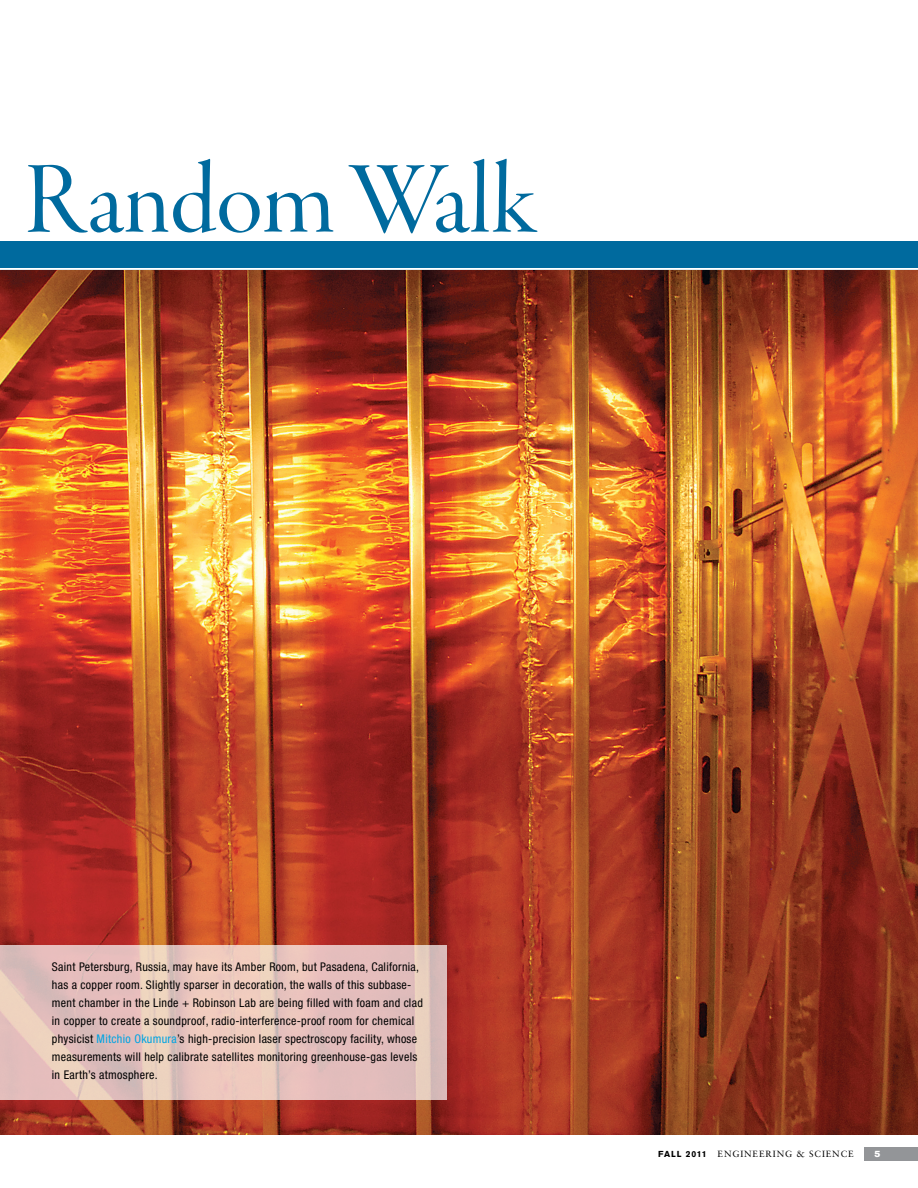
<style>
.page{position:relative;width:918px;height:1188px;background:#fff}
.page>*{position:absolute;margin:0;border:0;box-sizing:border-box;transform-origin:0 0}
.t1{font:105.3px "Garamond Premr Pro Disp";letter-spacing:-.005em;color:#006a9e}
.t2{font:condensed 12px/18px "Helvetica Neue";letter-spacing:.025em;color:#000}
.t3{font:9px "Sabon LT Std";letter-spacing:.1em;color:#000}
.t4{font:9px "Akzidenz Grotesk Pro Super";color:#fff}
.s1{color:#00a4e2}
.s2{font-family:"Akzidenz Grotesk Pro";font-weight:700;font-size:8.7px}
</style>
<div class="page">
<div style="left:864px;top:1147px;width:54px;height:14px;background:#939598"></div>
<hr style="left:0;top:1134px;width:918px;height:1px;background:#006a9e">
<hr style="left:0;top:270px;width:918px;height:1px;background:#006a9e">
<div style="left:0;top:241px;width:918px;height:27px;background:#006a9e"></div>
<img style="left:0;top:271px;width:918px;height:863px">
<svg style="left:0;top:945px;width:446px;height:155px;background:#e4c2bc"></svg>
<h1 class="t1" style="left:24px;top:142px;width:514px">Random Walk</h1>
<p class="t2" style="left:52px;top:958px;width:373px">Saint Petersburg, Russia, may have its Amber Room, but Pasadena, California, has a copper room. Slightly sparser in decoration, the walls of this subbase&shy;ment chamber in the Linde + Robinson Lab are being filled with foam and clad in copper to create a soundproof, radio-interference-proof room for chemical physicist <span class="s1">Mitchio Okumura</span>’s high-precision laser spectroscopy facility, whose measurements will help calibrate satellites monitoring greenhouse-gas levels in Earth’s atmosphere.</p>
<p class="t3" style="left:658px;top:1149px;width:197px"><span class="s2">fall 2011</span> ENGINEERING &amp; SCIENCE</p>
<p class="t4" style="left:875px;top:1148px;width:7px">5</p>
</div>
